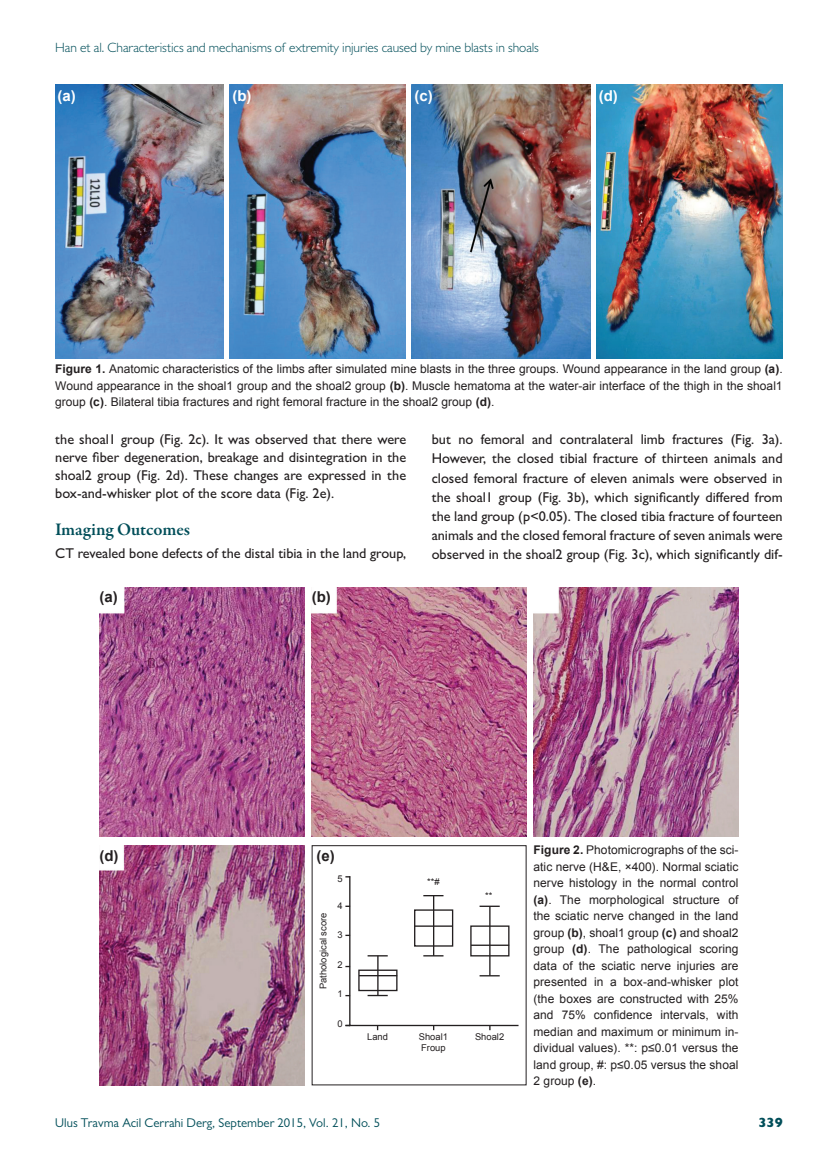
<style>
.page{position:relative;width:838px;height:1170px;background:#fff}
.page>*{position:absolute;margin:0;border:0;box-sizing:border-box;transform-origin:0 0}
.t1{font:600 18px "Garamond Premr Pro";letter-spacing:-.005em;color:#004e59}
.t2{font:700 15px "Arial";color:#fff}
.t3{font:700 15px "Arial";color:#231f20}
.t4{font:500 14.25px/19.2px "Gill Sans MT Pro";color:#231f20;text-align:justify}
.t5{font:300 13.5px "Gill Sans MT Pro";letter-spacing:-.005em;color:#004e59}
.t6{font:800 13.5px "Gill Sans MT Pro";color:#004e59}
.t7{font:12.75px "Gill Sans MT Pro";color:#004e59}
.t8{font:12px/16.5px "Arial";color:#231f20;text-align:justify}
.t9{font:9.3px/10.6px "Arial";color:#231f20}
.s1{font-weight:700}
</style>
<div class="page">
<img style="left:55px;top:85px;width:168px;height:273px">
<img style="left:229px;top:85px;width:177px;height:273px">
<img style="left:412px;top:85px;width:178px;height:273px">
<img style="left:596px;top:85px;width:186px;height:273px">
<img style="left:99px;top:587px;width:206px;height:249px">
<img style="left:312px;top:587px;width:214px;height:249px">
<img style="left:533px;top:587px;width:205px;height:249px">
<img style="left:99px;top:845px;width:206px;height:240px">
<svg style="left:345px;top:876px;width:174px;height:154px"></svg>
<hr style="left:489px;top:906px;width:1px;height:69px;background:#231f20">
<p class="t5" style="left:55px;top:39px;width:485px">Han et al. Characteristics and mechanisms of extremity injuries caused by mine blasts in shoals</p>
<p class="t2" style="left:57px;top:87px;width:20px">(a)</p>
<p class="t2" style="left:232px;top:87px;width:21px">(b)</p>
<p class="t2" style="left:414px;top:87px;width:20px">(c)</p>
<p class="t2" style="left:598px;top:87px;width:21px">(d)</p>
<p class="t8" style="left:55px;top:361px;width:729px"><span class="s1">Figure 1.</span> Anatomic characteristics of the limbs after simulated mine blasts in the three groups. Wound appearance in the land group <span class="s1">(a)</span>.<br>Wound appearance in the shoal1 group and the shoal2 group <span class="s1">(b)</span>. Muscle hematoma at the water-air interface of the thigh in the shoal1 group <span class="s1">(c)</span>. Bilateral tibia fractures and right femoral fracture in the shoal2 group <span class="s1">(d)</span>.</p>
<p class="t4" style="left:55px;top:430px;width:352px;line-height:18px">the shoal1 group (Fig. 2c). It was observed that there were nerve fiber degeneration, breakage and disintegration in the shoal2 group (Fig. 2d). These changes are expressed in the box-and-whisker plot of the score data (Fig. 2e).</p>
<h1 class="t1" style="left:55px;top:519px;width:136px">Imaging Outcomes</h1>
<p class="t4" style="left:55px;top:543px;width:352px">CT revealed bone defects of the distal tibia in the land group,</p>
<p class="t3" style="left:99px;top:588px;width:20px">(a)</p>
<p class="t3" style="left:312px;top:588px;width:21px">(b)</p>
<p class="t4" style="left:432px;top:429px;width:352px">but no femoral and contralateral limb fractures (Fig. 3a).<br>However, the closed tibial fracture of thirteen animals and closed femoral fracture of eleven animals were observed in the shoal1 group (Fig. 3b), which significantly differed from the land group (p&lt;0.05). The closed tibia fracture of fourteen animals and the closed femoral fracture of seven animals were observed in the shoal2 group (Fig. 3c), which significantly dif-</p>
<p class="t3" style="left:99px;top:847px;width:21px">(d)</p>
<p class="t3" style="left:316px;top:847px;width:20px">(e)</p>
<p class="t9" style="left:318px;top:989px;width:78px;rotate:-90deg">Pathological score</p>
<p class="t9" style="left:337px;top:872px;width:7px">5</p>
<p class="t9" style="left:337px;top:899px;width:7px">4</p>
<p class="t9" style="left:337px;top:928px;width:7px">3</p>
<p class="t9" style="left:337px;top:959px;width:7px">2</p>
<p class="t9" style="left:337px;top:988px;width:7px">1</p>
<p class="t9" style="left:337px;top:1018px;width:7px">0</p>
<p class="t9" style="left:367px;top:1031px;width:22px">Land</p>
<p class="t9" style="left:427px;top:876px;width:14px">**#</p>
<p class="t9" style="left:485px;top:890px;width:9px">**</p>
<p class="t9" style="left:419px;top:1031px;width:31px">Shoal1<br>Froup</p>
<p class="t9" style="left:475px;top:1031px;width:31px">Shoal2</p>
<p class="t8" style="left:533px;top:841px;width:206px"><span class="s1">Figure 2.</span> Photomicrographs of the sci&shy;atic nerve (H&amp;E, ×400). Normal sciatic nerve histology in the normal control <span class="s1">(a)</span>. The morphological structure of the sciatic nerve changed in the land group <span class="s1">(b)</span>, shoal1 group <span class="s1">(c)</span> and shoal2 group <span class="s1">(d)</span>. The pathological scoring data of the sciatic nerve injuries are presented in a box-and-whisker plot (the boxes are constructed with 25% and 75% confidence intervals, with median and maximum or minimum in&shy;dividual values). **: p≤0.01 versus the land group, #: p≤0.05 versus the shoal 2 group <span class="s1">(e)</span>.</p>
<p class="t7" style="left:55px;top:1115px;width:326px">Ulus Travma Acil Cerrahi Derg, September 2015, Vol. 21, No. 5</p>
<p class="t6" style="left:758px;top:1114px;width:26px">339</p>
</div>
